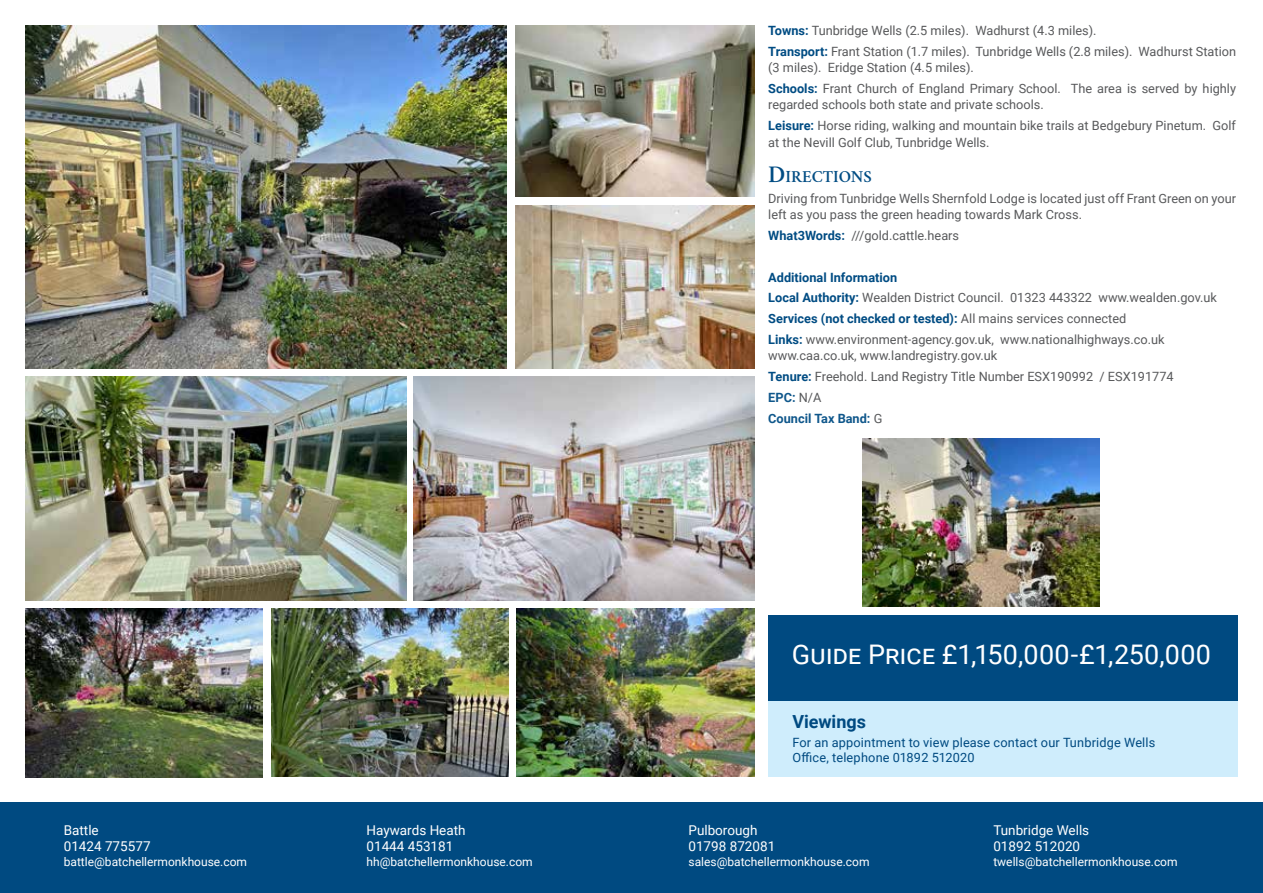
<style>
.page{position:relative;width:1263px;height:893px;background:#fff}
.page>*{position:absolute;margin:0;border:0;box-sizing:border-box;transform-origin:0 0}
.t1{font:27px "Roboto";letter-spacing:.01em;color:#fff}
.t2{font:700 18px "Roboto";color:#004a81}
.t3{font:600 16.8px "Crimson";color:#004c83}
.t4{font:13.5px/16.2px "Roboto";color:#fff}
.t5{font:12.75px/20.7px "Roboto";color:#58595b}
.t6{font:12.75px/15px "Roboto";letter-spacing:.015em;color:#004a81}
.t7{font:12px "Roboto";color:#fff}
.s1{font-weight:700;color:#004c83}
.s2{font-size:24px}
.s3{font-weight:700;color:#0f578b}
</style>
<div class="page">
<div style="left:768px;top:701px;width:469px;height:76px;background:#cfedfc"></div>
<div style="left:0;top:802px;width:1263px;height:91px;background:#004a81"></div>
<div style="left:768px;top:615px;width:469px;height:86px;background:#004a81"></div>
<img style="left:26px;top:376px;width:380px;height:225px">
<img style="left:26px;top:26px;width:480px;height:343px">
<img style="left:516px;top:205px;width:238px;height:164px">
<img style="left:516px;top:26px;width:238px;height:171px">
<img style="left:26px;top:609px;width:237px;height:168px">
<img style="left:516px;top:609px;width:238px;height:168px">
<img style="left:271px;top:609px;width:237px;height:168px">
<img style="left:413px;top:376px;width:341px;height:225px">
<img style="left:863px;top:438px;width:237px;height:168px">
<p class="t4" style="left:64px;top:822px;width:88px">Battle<br>01424 775577</p>
<p class="t7" style="left:64px;top:853px;width:185px">battle@batchellermonkhouse.com</p>
<p class="t4" style="left:367px;top:822px;width:101px">Haywards Heath<br>01444 453181</p>
<p class="t7" style="left:367px;top:853px;width:168px">hh@batchellermonkhouse.com</p>
<p class="t5" style="left:768px;top:19px;width:469px"><span class="s1">Towns:</span> Tunbridge Wells (2.5 miles). Wadhurst (4.3 miles).<br><span class="s1">Transport:</span> Frant Station (1.7 miles). Tunbridge Wells (2.8 miles). Wadhurst Station</p>
<p class="t5" style="left:768px;top:57px;width:469px">(3 miles). Eridge Station (4.5 miles).<br><span class="s1">Schools:</span> Frant Church of England Primary School. The area is served by highly</p>
<p class="t5" style="left:768px;top:94px;width:469px">regarded schools both state and private schools.<br><span class="s1">Leisure:</span> Horse riding, walking and mountain bike trails at Bedgebury Pinetum. Golf</p>
<p class="t5" style="left:768px;top:131px;width:223px">at the Nevill Golf Club, Tunbridge Wells.</p>
<h3 class="t3" style="left:768px;top:165px;width:105px"><span class="s2">D</span>IRECTIONS</h3>
<p class="t5" style="left:768px;top:190px;width:469px;line-height:16.5px">Driving from Tunbridge Wells Shernfold Lodge is located just off Frant Green on your left as you pass the green heading towards Mark Cross.</p>
<p class="t5" style="left:768px;top:225px;width:192px"><span class="s1">What3Words:</span> ///gold.cattle.hears</p>
<p class="t5" style="left:768px;top:266px;width:450px"><span class="s1">Additional Information<br>Local Authority:</span> Wealden District Council. 01323 443322 www.wealden.gov.uk <span class="s1">Services (not checked or tested):</span> All mains services connected<br><span class="s1">Links:</span> www.environment-agency.gov.uk, www.nationalhighways.co.uk</p>
<p class="t5" style="left:768px;top:345px;width:407px">www.caa.co.uk, www.landregistry.gov.uk<br><span class="s1">Tenure:</span> Freehold. Land Registry Title Number ESX190992 / ESX191774<br><span class="s3">EPC:</span> N/A<br><span class="s3">Council Tax Band:</span> G</p>
<h1 class="t1" style="left:792px;top:635px;width:421px">Guide Price £1,150,000-£1,250,000</h1>
<h2 class="t2" style="left:792px;top:709px;width:75px">Viewings</h2>
<p class="t6" style="left:792px;top:735px;width:364px">For an appointment to view please contact our Tunbridge Wells<br>Office, telephone 01892 512020</p>
<p class="t4" style="left:688px;top:822px;width:88px">Pulborough<br>01798 872081</p>
<p class="t7" style="left:688px;top:853px;width:183px">sales@batchellermonkhouse.com</p>
<p class="t4" style="left:993px;top:822px;width:97px">Tunbridge Wells<br>01892 512020</p>
<p class="t7" style="left:993px;top:853px;width:186px">twells@batchellermonkhouse.com</p>
</div>
